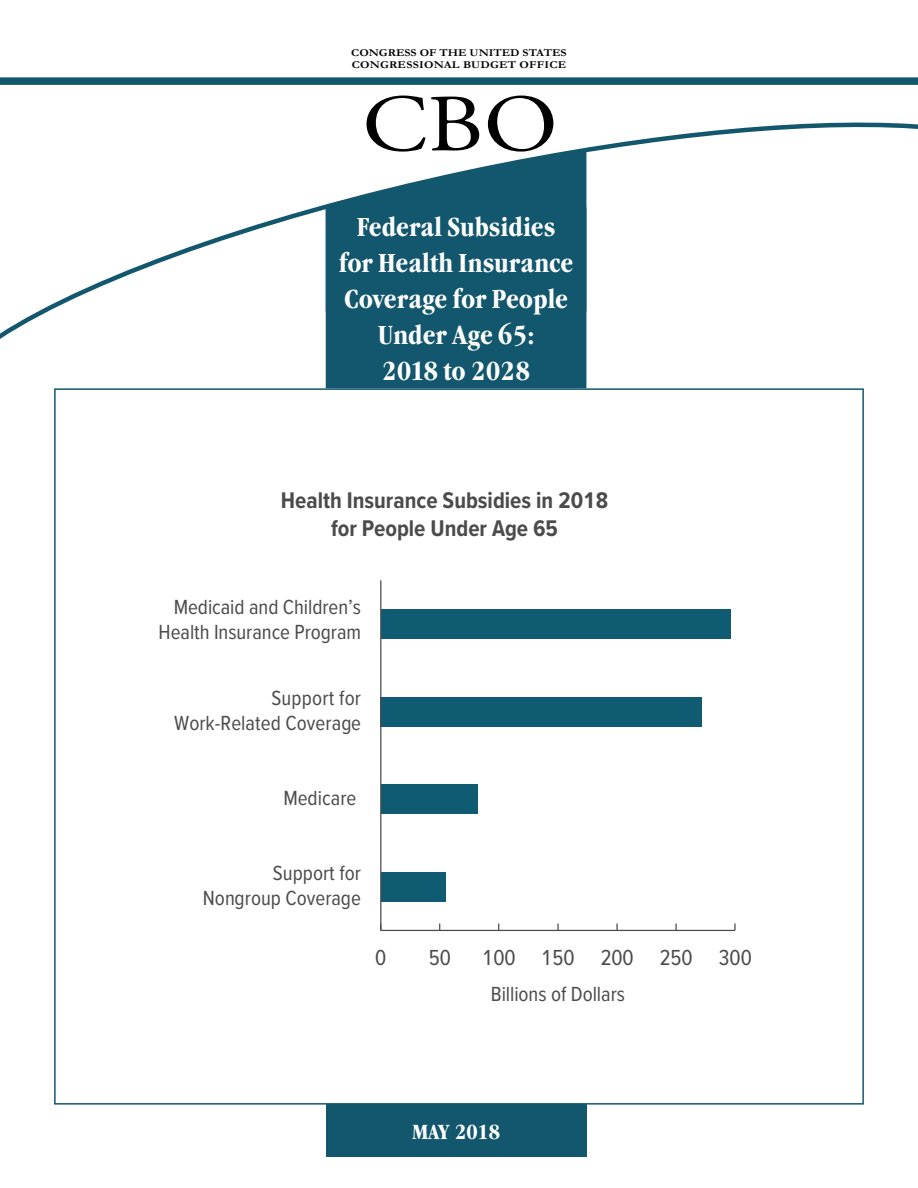
<style>
.page{position:relative;width:918px;height:1188px;background:#fff}
.page>*{position:absolute;margin:0;border:0;box-sizing:border-box;transform-origin:0 0}
.Report_Title{font:700 27px/36px "Garamond Modern FS";color:#fff;text-align:center}
.t1{font:700 23.55px/28.2px "Proxima Nova T Cond";color:#4b4b4b;text-align:center}
.t2{font:22.65px "Proxima Nova T Cond";color:#4b4b4b}
.Report_Date{font:700 condensed 22.5px "Garamond";color:#fff}
.t3{font:21.15px/25.5px "Proxima Nova T Cond";letter-spacing:-.005em;color:#4b4b4b;text-align:right}
.t4{font:700 10.5px "Garamond";letter-spacing:.005em;color:#000;scale:1.14 1}
</style>
<div class="page">
<div style="left:381px;top:609px;width:349px;height:30px;background:#0f5b71"></div>
<div style="left:381px;top:697px;width:321px;height:29px;background:#0f5b71"></div>
<div style="left:381px;top:784px;width:97px;height:30px;background:#0f5b71"></div>
<div style="left:381px;top:872px;width:65px;height:30px;background:#0f5b71"></div>
<hr style="left:381px;top:930px;width:354px;height:1px;background:#4b4b4b">
<svg style="left:557px;top:924px;width:2px;height:6px"></svg>
<svg style="left:616px;top:924px;width:2px;height:6px"></svg>
<svg style="left:675px;top:924px;width:2px;height:6px"></svg>
<svg style="left:734px;top:924px;width:2px;height:6px"></svg>
<hr style="left:380px;top:580px;width:1px;height:350px;background:#4b4b4b">
<svg style="left:0;top:122px;width:918px;height:233px"></svg>
<div style="left:0;top:77px;width:918px;height:8px;background:#12576d"></div>
<div style="left:326px;top:1105px;width:260px;height:52px;background:#12576d"></div>
<svg style="left:325px;top:96px;width:262px;height:216px"></svg>
<div style="left:326px;top:208px;width:260px;height:180px;background:#12576d"></div>
<p class="t4" style="left:351px;top:45px;width:190px">CONGRESS OF THE UNITED STATES</p>
<p class="t4" style="left:352px;top:58px;width:190px">CONGRESSIONAL BUDGET OFFICE</p>
<p class="Report_Title" style="left:339px;top:209px;width:236px">Federal Subsidies for Health Insurance<br>Coverage for People<br>Under Age 65:<br>2018 to 2028</p>
<p class="t1" style="left:281px;top:487px;width:329px">Health Insurance Subsidies in 2018 for People Under Age 65</p>
<p class="t3" style="left:159px;top:595px;width:204px">Medicaid and Children’s<br>Health Insurance Program</p>
<p class="t3" style="left:174px;top:685px;width:189px">Support for<br>Work-Related Coverage</p>
<p class="t3" style="left:283px;top:785px;width:74px">Medicare</p>
<p class="t3" style="left:203px;top:860px;width:160px">Support for<br>Nongroup Coverage</p>
<p class="t2" style="left:375px;top:944px;width:13px">0</p>
<p class="t2" style="left:429px;top:944px;width:24px">50</p>
<p class="t2" style="left:482px;top:944px;width:271px">100 150 200 250 300</p>
<p class="t3" style="left:491px;top:982px;width:136px">Billions of Dollars</p>
<p class="Report_Date" style="left:412px;top:1120px;width:90px">May 2018</p>
</div>
